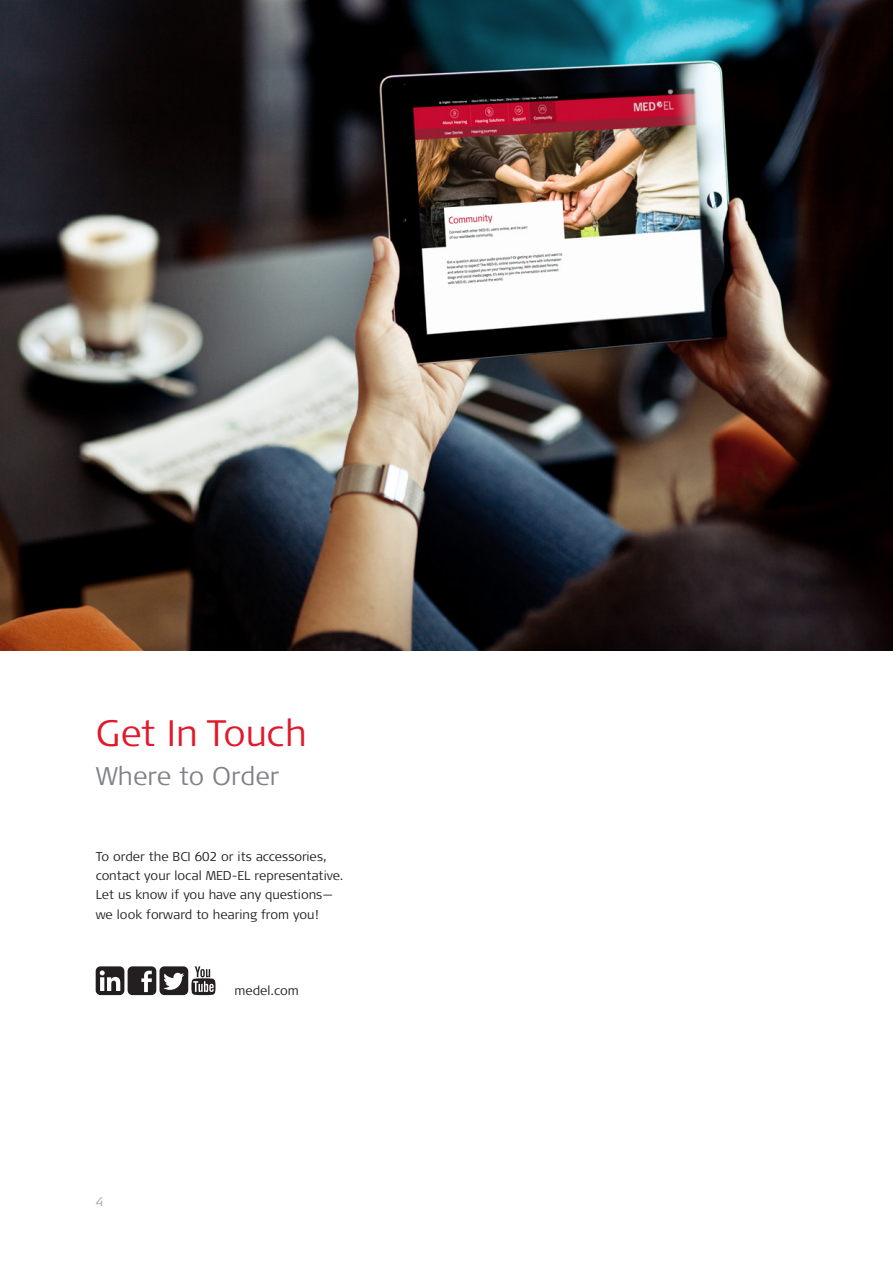
<style>
.page{position:relative;width:893px;height:1263px;background:#fff}
.page>*{position:absolute;margin:0;border:0;box-sizing:border-box;transform-origin:0 0}
.t1{font:300 36.75px "Signa Pro";color:#e2192b}
.t2{font:300 25.5px "Signa Pro";color:#808285}
.t3{font:300 12.75px/19.2px "Signa Pro";color:#231f20}
.t4{font:300 12.75px "Signa Pro";color:#a8a9ad}
</style>
<div class="page">
<hr style="left:892px;top:0;width:1px;height:1129px;background:#e2192b">
<img style="left:0;top:0;width:893px;height:651px">
<svg style="left:96px;top:966px;width:119px;height:29px"></svg>
<h1 class="t1" style="left:96px;top:708px;width:213px">Get In Touch</h1>
<h2 class="t2" style="left:96px;top:758px;width:185px">Where to Order</h2>
<p class="t3" style="left:96px;top:846px;width:249px">To order the BCI 602 or its accessories, contact your local MED-EL representative.<br>Let us know if you have any questions— we look forward to hearing from you!</p>
<p class="t4" style="left:96px;top:1192px;width:9px">4</p>
<p class="t3" style="left:235px;top:980px;width:66px">medel.com</p>
</div>
